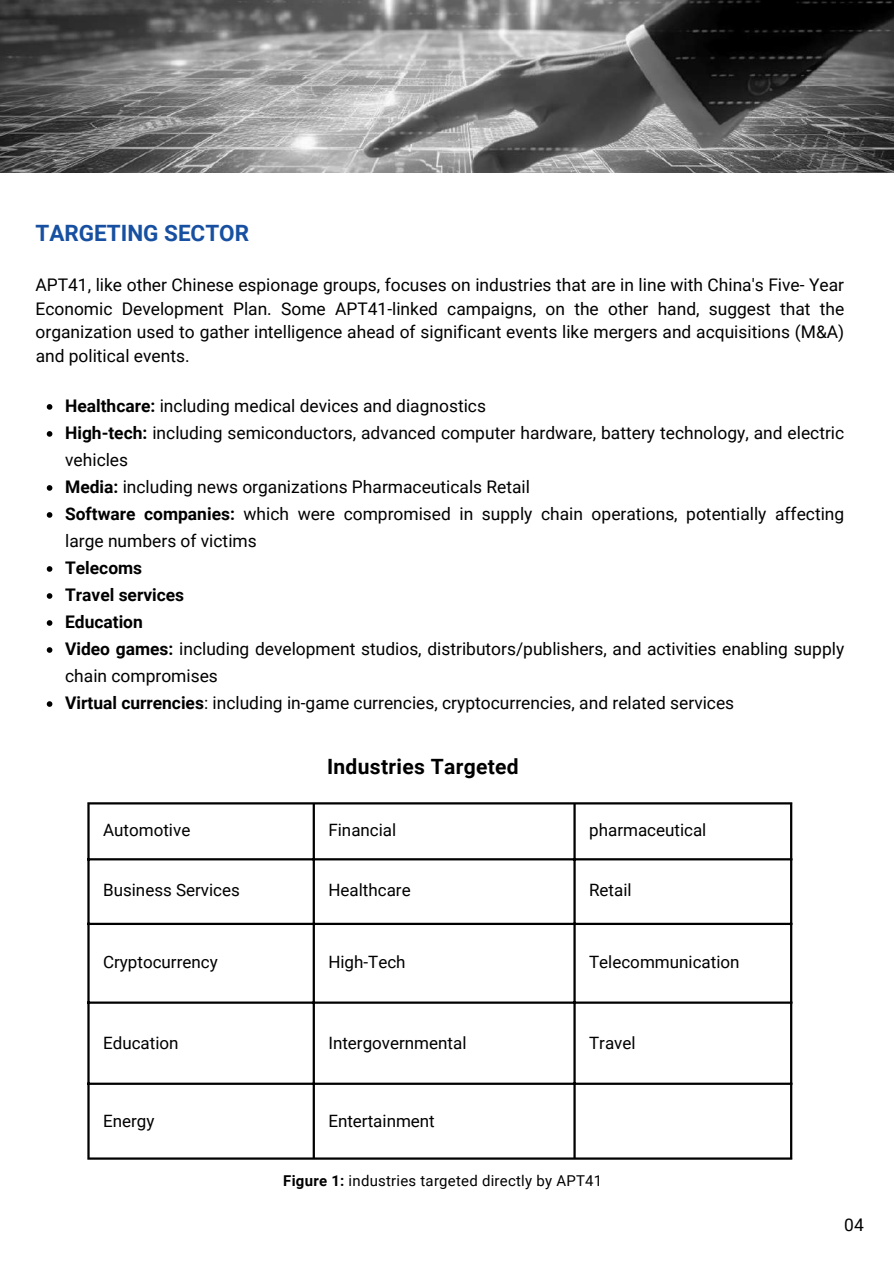
<style>
.page{position:relative;width:894px;height:1264px;background:#fff}
.page>*{position:absolute;margin:0;border:0;box-sizing:border-box;transform-origin:0 0}
.t1{font:700 22.5px "Roboto";color:#1750a1}
.t2{font:700 21px "Roboto";letter-spacing:.015em;color:#000}
.t3{font:17.4px/27px "Roboto";color:#000}
.t4{font:16.95px "Roboto";color:#000}
.t5{font:15px "Roboto";letter-spacing:.015em;color:#000}
.s1{font-weight:700}
</style>
<div class="page">
<img style="left:0;top:0;width:893px;height:172px">
<svg style="left:47px;top:404px;width:5px;height:6px"></svg>
<svg style="left:47px;top:431px;width:5px;height:6px"></svg>
<svg style="left:47px;top:485px;width:5px;height:6px"></svg>
<svg style="left:47px;top:512px;width:5px;height:6px"></svg>
<svg style="left:47px;top:566px;width:5px;height:6px"></svg>
<svg style="left:47px;top:593px;width:5px;height:6px"></svg>
<svg style="left:47px;top:620px;width:5px;height:6px"></svg>
<svg style="left:47px;top:647px;width:5px;height:6px"></svg>
<svg style="left:47px;top:701px;width:5px;height:6px"></svg>
<hr style="left:87px;top:804px;width:3px;height:353px;background:#000">
<hr style="left:312px;top:804px;width:3px;height:353px;background:#000">
<hr style="left:573px;top:804px;width:2px;height:353px;background:#000">
<hr style="left:789px;top:804px;width:3px;height:353px;background:#000">
<hr style="left:87px;top:802px;width:705px;height:2px;background:#000">
<hr style="left:87px;top:858px;width:705px;height:2px;background:#000">
<hr style="left:87px;top:922px;width:705px;height:3px;background:#000">
<hr style="left:87px;top:1001px;width:705px;height:2px;background:#000">
<hr style="left:87px;top:1082px;width:705px;height:2px;background:#000">
<hr style="left:87px;top:1157px;width:705px;height:2px;background:#000">
<p class="t1" style="left:35px;top:217px;width:215px">TARGETING SECTOR</p>
<p class="t3" style="left:35px;top:272px;width:810px;line-height:23.5px;text-align:justify">APT41, like other Chinese espionage groups, focuses on industries that are in line with China's Five- Year Economic Development Plan. Some APT41-linked campaigns, on the other hand, suggest that the organization used to gather intelligence ahead of significant events like mergers and acquisitions (M&amp;A) and political events.</p>
<p class="t3" style="left:65px;top:391px;width:780px"><span class="s1">Healthcare:</span> including medical devices and diagnostics<br><span class="s1">High-tech:</span> including semiconductors, advanced computer hardware, battery technology, and electric vehicles<br><span class="s1">Media:</span> including news organizations Pharmaceuticals Retail<br><span class="s1">Software companies:</span> which were compromised in supply chain operations, potentially affecting large numbers of victims</p>
<p class="t3" style="left:65px;top:553px;width:780px"><span class="s1">Telecoms<br>Travel services<br>Education<br>Video games:</span> including development studios, distributors/publishers, and activities enabling supply chain compromises<br><span class="s1">Virtual currencies</span>: including in-game currencies, cryptocurrencies, and related services</p>
<p class="t2" style="left:327px;top:752px;width:193px">Industries Targeted</p>
<p class="t4" style="left:103px;top:818px;width:89px">Automotive</p>
<p class="t4" style="left:328px;top:818px;width:69px">Financial</p>
<p class="t4" style="left:589px;top:818px;width:119px">pharmaceutical</p>
<p class="t4" style="left:103px;top:878px;width:138px">Business Services</p>
<p class="t4" style="left:328px;top:878px;width:84px">Healthcare</p>
<p class="t4" style="left:589px;top:878px;width:44px">Retail</p>
<p class="t4" style="left:103px;top:949px;width:116px">Cryptocurrency</p>
<p class="t4" style="left:328px;top:949px;width:79px">High-Tech</p>
<p class="t4" style="left:589px;top:949px;width:152px">Telecommunication</p>
<p class="t4" style="left:103px;top:1030px;width:77px">Education</p>
<p class="t4" style="left:328px;top:1030px;width:139px">Intergovernmental</p>
<p class="t4" style="left:589px;top:1030px;width:48px">Travel</p>
<p class="t4" style="left:103px;top:1108px;width:53px">Energy</p>
<p class="t4" style="left:328px;top:1108px;width:108px">Entertainment</p>
<p class="t5" style="left:283px;top:1170px;width:320px"><span class="s1">Figure 1:</span> industries targeted directly by APT41</p>
<p class="t3" style="left:844px;top:1210px;width:21px">04</p>
</div>
